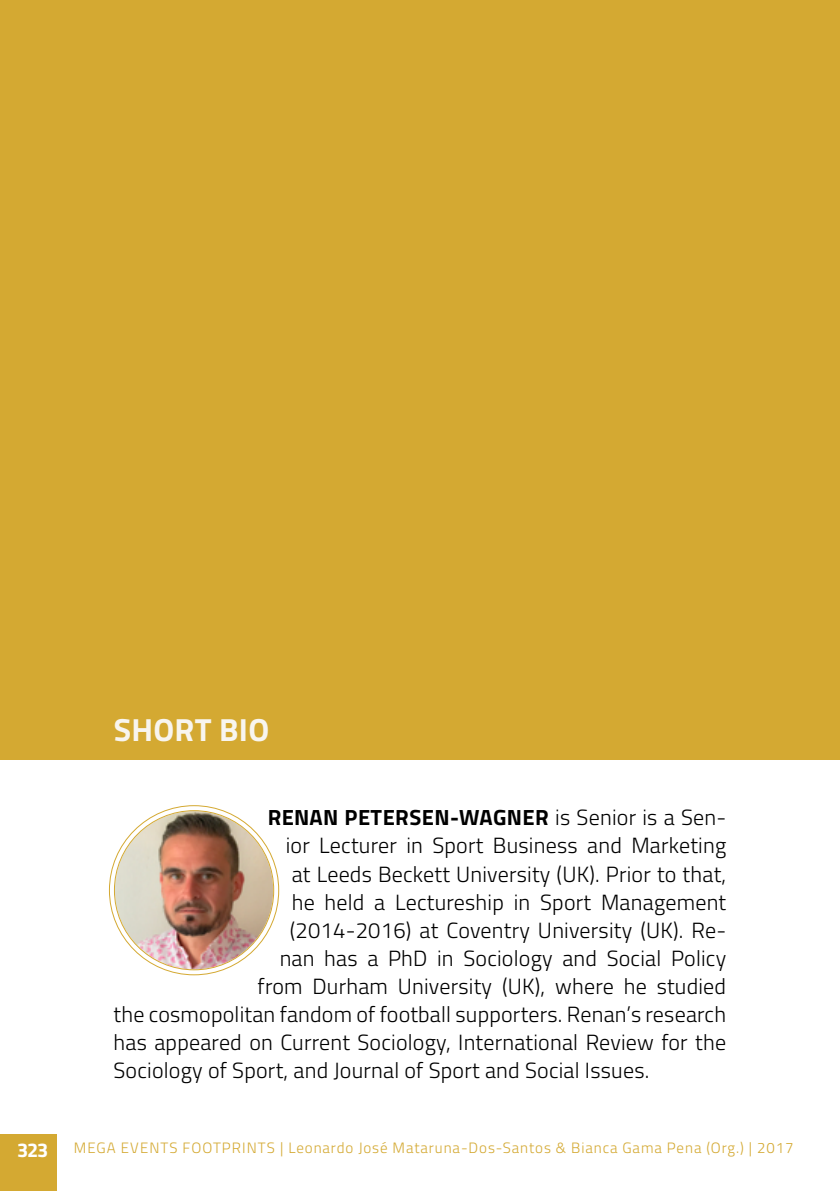
<style>
.page{position:relative;width:840px;height:1191px;background:#fff}
.page>*{position:absolute;margin:0;border:0;box-sizing:border-box;transform-origin:0 0}
.t1{font:700 32px "Titillium";letter-spacing:.01em;color:#f8f5ef}
.t2{font:300 22px "Titillium";letter-spacing:.01em;color:#000}
.t3{font:700 22px "Titillium";letter-spacing:.02em;color:#000}
.t4{font:700 20px "Titillium";color:#f8f5ef}
.t5{font:300 15px "Titillium";letter-spacing:.06em;color:#d4a932}
.s1{font-weight:300}
</style>
<div class="page">
<div style="left:0;top:1134px;width:57px;height:57px;background:#d4a932"></div>
<div style="left:0;top:0;width:839px;height:760px;background:#d4a932"></div>
<img style="left:113px;top:808px;width:163px;height:164px">
<div style="left:109px;top:805px;width:170px;height:170px;border:6px solid #fff;border-radius:50%"></div>
<p class="t4" style="left:17px;top:1134px;width:33px">323</p>
<h1 class="t1" style="left:114px;top:706px;width:157px">SHORT BIO</h1>
<p class="t3" style="left:267px;top:801px;width:459px">RENAN PETERSEN-WAGNER <span class="s1">is Senior is a Sen-</span></p>
<p class="t2" style="left:285px;top:830px;width:442px">ior Lecturer in Sport Business and Marketing</p>
<p class="t2" style="left:291px;top:858px;width:436px">at Leeds Beckett University (UK). Prior to that,</p>
<p class="t2" style="left:291px;top:886px;width:435px">he held a Lectureship in Sport Management</p>
<p class="t2" style="left:289px;top:914px;width:438px">(2014-2016) at Coventry University (UK). Re-</p>
<p class="t2" style="left:279px;top:942px;width:448px">nan has a PhD in Sociology and Social Policy</p>
<p class="t2" style="left:257px;top:970px;width:469px">from Durham University (UK), where he studied</p>
<p class="t2" style="left:113px;top:998px;width:613px">the cosmopolitan fandom of football supporters. Renan’s research</p>
<p class="t2" style="left:113px;top:1026px;width:614px">has appeared on Current Sociology, International Review for the</p>
<p class="t2" style="left:113px;top:1054px;width:537px">Sociology of Sport, and Journal of Sport and Social Issues.</p>
<p class="t5" style="left:74px;top:1137px;width:720px">MEGA EVENTS FOOTPRINTS | Leonardo José Mataruna-Dos-Santos &amp; Bianca Gama Pena (Org.) | 2017</p>
</div>
